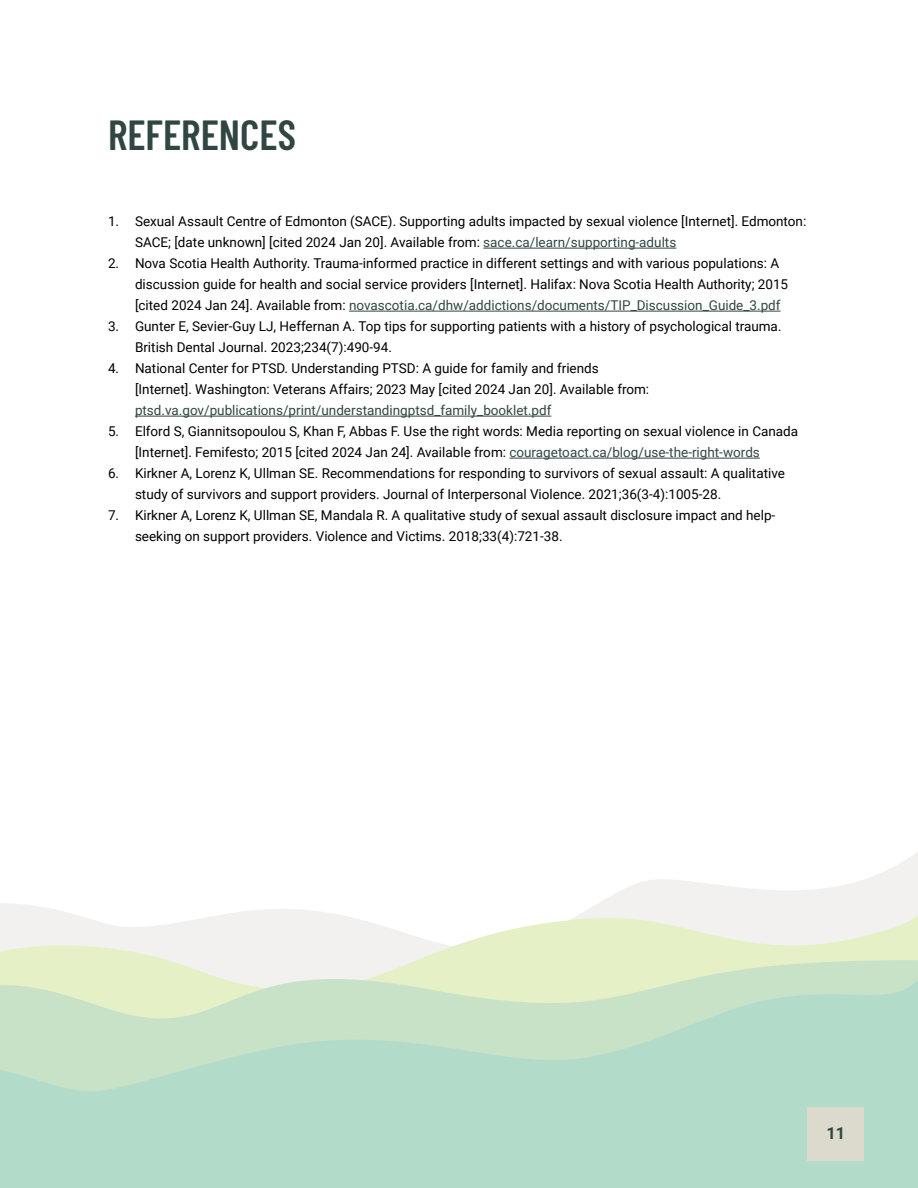
<style>
.page{position:relative;width:918px;height:1188px;background:#fff}
.page>*{position:absolute;margin:0;border:0;box-sizing:border-box;transform-origin:0 0}
.t1{font:600 42px "Barlow Condensed";color:#314643}
.t2{font:700 16.5px "Roboto";color:#314643}
.t3{font:13.5px/21px "Roboto";color:#000}
.s1{color:#314643}
</style>
<div class="page">
<svg style="left:0;top:864px;width:918px;height:324px"></svg>
<div style="left:808px;top:1107px;width:56px;height:54px;background:#dbdacd"></div>
<hr style="left:483px;top:248px;width:193px;height:1px;background:#314643">
<hr style="left:349px;top:311px;width:432px;height:1px;background:#314643">
<hr style="left:135px;top:416px;width:416px;height:1px;background:#314643">
<hr style="left:509px;top:458px;width:251px;height:1px;background:#314643">
<h2 class="t1" style="left:108px;top:105px;width:189px">REFERENCES</h2>
<p class="t3" style="left:135px;top:210px;width:673px;text-indent:-27px">1. Sexual Assault Centre of Edmonton (SACE). Supporting adults impacted by sexual violence [Internet]. Edmonton:<br>SACE; [date unknown] [cited 2024 Jan 20]. Available from: <span class="s1">sace.ca/learn/supporting-adults</span></p>
<p class="t3" style="left:135px;top:252px;width:655px;text-indent:-27px">2. Nova Scotia Health Authority. Trauma-informed practice in different settings and with various populations: A discussion guide for health and social service providers [Internet]. Halifax: Nova Scotia Health Authority; 2015 [cited 2024 Jan 24]. Available from: <span class="s1">novascotia.ca/dhw/addictions/documents/TIP_Discussion_Guide_3.pdf</span></p>
<p class="t3" style="left:135px;top:315px;width:648px;text-indent:-27px">3. Gunter E, Sevier-Guy LJ, Heffernan A. Top tips for supporting patients with a history of psychological trauma.<br>British Dental Journal. 2023;234(7):490-94.</p>
<p class="t3" style="left:135px;top:357px;width:516px;text-indent:-27px">4. National Center for PTSD. Understanding PTSD: A guide for family and friends [Internet]. Washington: Veterans Affairs; 2023 May [cited 2024 Jan 20]. Available from: <span class="s1">ptsd.va.gov/publications/print/understandingptsd_family_booklet.pdf</span></p>
<p class="t3" style="left:135px;top:420px;width:665px;text-indent:-27px">5. Elford S, Giannitsopoulou S, Khan F, Abbas F. Use the right words: Media reporting on sexual violence in Canada [Internet]. Femifesto; 2015 [cited 2024 Jan 24]. Available from: <span class="s1">couragetoact.ca/blog/use-the-right-words</span></p>
<p class="t3" style="left:135px;top:462px;width:651px;text-indent:-27px">6. Kirkner A, Lorenz K, Ullman SE. Recommendations for responding to survivors of sexual assault: A qualitative study of survivors and support providers. Journal of Interpersonal Violence. 2021;36(3-4):1005-28.</p>
<p class="t3" style="left:135px;top:504px;width:642px;text-indent:-27px">7. Kirkner A, Lorenz K, Ullman SE, Mandala R. A qualitative study of sexual assault disclosure impact and help&shy;seeking on support providers. Violence and Victims. 2018;33(4):721-38.</p>
<p class="t2" style="left:826px;top:1121px;width:20px">11</p>
</div>
